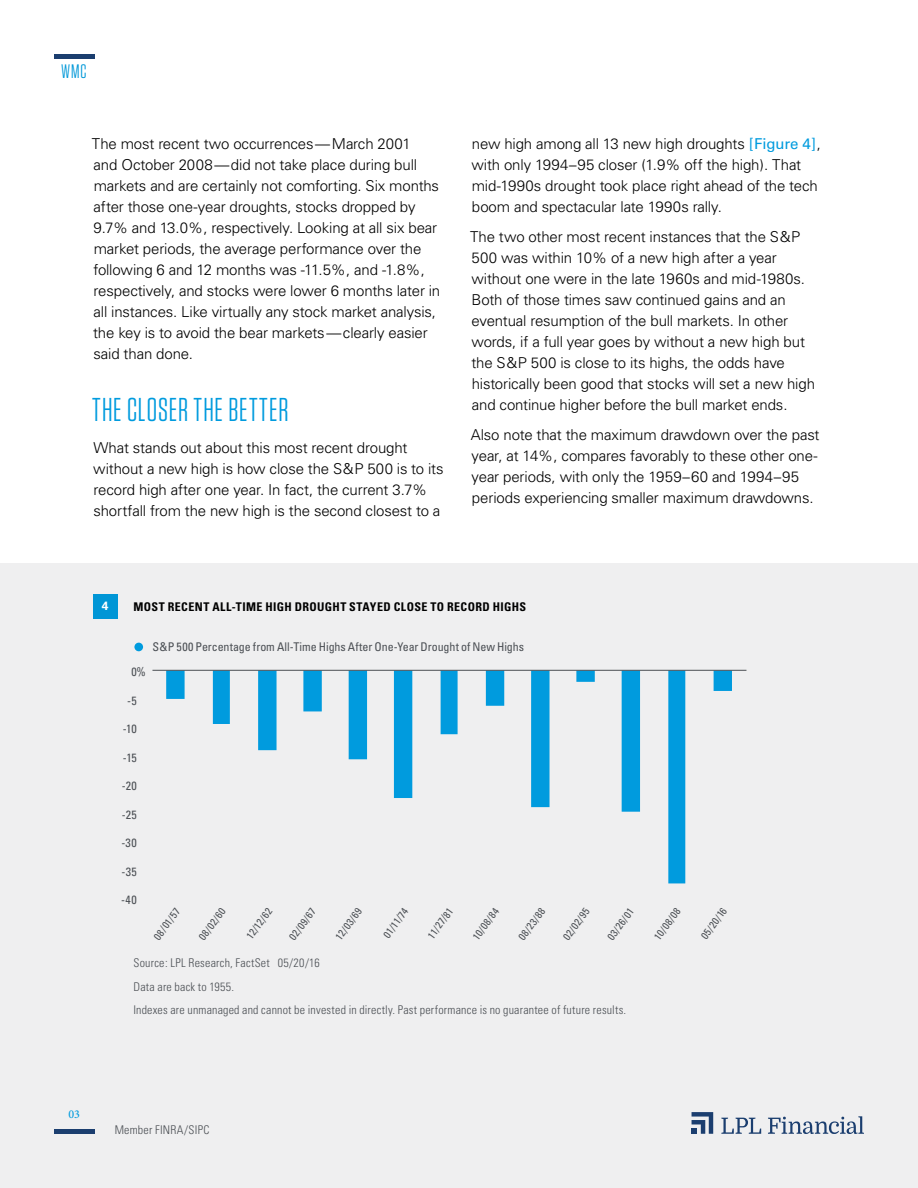
<style>
.page{position:relative;width:918px;height:1188px;background:#fff}
.page>*{position:absolute;margin:0;border:0;box-sizing:border-box;transform-origin:0 0}
.t1{font:33px "Tungsten Narrow";letter-spacing:.03em;color:#009bde}
.t2{font:19.5px "Tungsten Narrow";color:#0098d8}
.t3{font:300 15px/21px "Univers";letter-spacing:-.01em;color:#000}
.t4{font:300 condensed 12px/23.2px "Univers";letter-spacing:.02em;color:#4b4f54}
.t5{font:condensed 12px "Univers";letter-spacing:-.005em;color:#4b4f54}
.t6{font:700 condensed 12px "Univers";letter-spacing:.035em;color:#000}
.t7{font:500 12px "Minion Pro";color:#009bde}
.t8{font:700 12px "Univers";color:#fff}
.t9{font:300 condensed 11.7px "Univers";color:#4b4f54}
.t10{font:condensed 10.5px "Univers";color:#4b4f54}
.s1{font-weight:400;color:#009bde}
</style>
<div class="page">
<div style="left:0;top:918px;width:918px;height:270px;background:#efeff0"></div>
<hr style="left:54px;top:1130px;width:40px;height:4px;background:#1b3e6f">
<hr style="left:54px;top:54px;width:40px;height:4px;background:#1b3e6f">
<svg style="left:692px;top:1112px;width:21px;height:22px"></svg>
<svg style="left:721px;top:1118px;width:40px;height:16px"></svg>
<svg style="left:768px;top:1116px;width:96px;height:18px"></svg>
<div style="left:0;top:564px;width:918px;height:514px;background:#efeff0"></div>
<svg style="left:166px;top:671px;width:566px;height:212px"></svg>
<div style="left:134px;top:643px;width:9px;height:8px;background:#009bde;border-radius:50%"></div>
<hr style="left:152px;top:670px;width:594px;height:1px;background:#4b4f54">
<div style="left:93px;top:594px;width:24px;height:24px;background:#0096d6"></div>
<h2 class="t2" style="left:61px;top:62px;width:27px">WMC</h2>
<p class="t3" style="left:92px;top:133px;width:350px">The most recent two occurrences—March 2001<br>and October 2008—did not take place during bull markets and are certainly not comforting. Six months after those one-year droughts, stocks dropped by 9.7% and 13.0%, respectively. Looking at all six bear market periods, the average performance over the following 6 and 12 months was -11.5%, and -1.8%, respectively, and stocks were lower 6 months later in all instances. Like virtually any stock market analysis, the key is to avoid the bear markets—clearly easier said than done.</p>
<h1 class="t1" style="left:92px;top:394px;width:198px">THE CLOSER THE BETTER</h1>
<p class="t3" style="left:93px;top:437px;width:352px">What stands out about this most recent drought without a new high is how close the S&amp;P 500 is to its record high after one year. In fact, the current 3.7% shortfall from the new high is the second closest to a</p>
<p class="t3" style="left:471px;top:133px;width:351px">new high among all 13 new high droughts <span class="s1">[Figure 4]</span>, with only 1994–95 closer (1.9% off the high). That mid-1990s drought took place right ahead of the tech boom and spectacular late 1990s rally.</p>
<p class="t3" style="left:470px;top:226px;width:346px">The two other most recent instances that the S&amp;P 500 was within 10% of a new high after a year without one were in the late 1960s and mid-1980s.<br>Both of those times saw continued gains and an eventual resumption of the bull markets. In other words, if a full year goes by without a new high but the S&amp;P 500 is close to its highs, the odds have historically been good that stocks will set a new high and continue higher before the bull market ends.</p>
<p class="t3" style="left:471px;top:424px;width:350px">Also note that the maximum drawdown over the past year, at 14%, compares favorably to these other one&shy;year periods, with only the 1959–60 and 1994–95 periods experiencing smaller maximum drawdowns.</p>
<p class="t8" style="left:102px;top:599px;width:8px">4</p>
<p class="t6" style="left:133px;top:599px;width:394px">MOST RECENT ALL-TIME HIGH DROUGHT STAYED CLOSE TO RECORD HIGHS</p>
<p class="t5" style="left:131px;top:664px;width:16px">0%</p>
<p class="t5" style="left:127px;top:693px;width:11px">-5</p>
<p class="t5" style="left:123px;top:721px;width:15px">-10</p>
<p class="t5" style="left:123px;top:750px;width:15px">-15</p>
<p class="t5" style="left:122px;top:778px;width:16px">-20</p>
<p class="t5" style="left:122px;top:807px;width:16px">-25</p>
<p class="t5" style="left:121px;top:835px;width:17px">-30</p>
<p class="t5" style="left:121px;top:864px;width:17px">-35</p>
<p class="t5" style="left:121px;top:892px;width:17px">-40</p>
<p class="t5" style="left:152px;top:639px;width:373px">S&amp;P 500 Percentage from All-Time Highs After One-Year Drought of New Highs</p>
<p class="t10" style="left:151px;top:935px;width:38px;rotate:-54deg">08/01/57</p>
<p class="t10" style="left:196px;top:935px;width:39px;rotate:-54deg">08/02/60</p>
<p class="t10" style="left:243px;top:934px;width:37px;rotate:-54deg">12/12/62</p>
<p class="t10" style="left:286px;top:935px;width:39px;rotate:-54deg">02/09/67</p>
<p class="t10" style="left:333px;top:935px;width:38px;rotate:-54deg">12/03/69</p>
<p class="t10" style="left:380px;top:933px;width:36px;rotate:-54deg">01/11/74</p>
<p class="t10" style="left:425px;top:933px;width:37px;rotate:-54deg">11/27/81</p>
<p class="t10" style="left:470px;top:935px;width:39px;rotate:-54deg">10/08/84</p>
<p class="t10" style="left:516px;top:935px;width:39px;rotate:-54deg">08/23/88</p>
<p class="t10" style="left:560px;top:935px;width:39px;rotate:-54deg">02/02/95</p>
<p class="t10" style="left:604px;top:935px;width:39px;rotate:-54deg">03/26/01</p>
<p class="t10" style="left:651px;top:935px;width:39px;rotate:-54deg">10/08/08</p>
<p class="t10" style="left:698px;top:934px;width:38px;rotate:-54deg">05/20/16</p>
<p class="t4" style="left:133px;top:952px;width:494px">Source: LPL Research, FactSet 05/20/16<br>Data are back to 1955.<br>Indexes are unmanaged and cannot be invested in directly. Past performance is no guarantee of future results.</p>
<p class="t9" style="left:348px;top:998px;width:223px">makes no representation with respect to such entity.</p>
<p class="t7" style="left:68px;top:1106px;width:13px">03</p>
<p class="t4" style="left:115px;top:1118px;width:96px">Member FINRA/SIPC</p>
</div>
